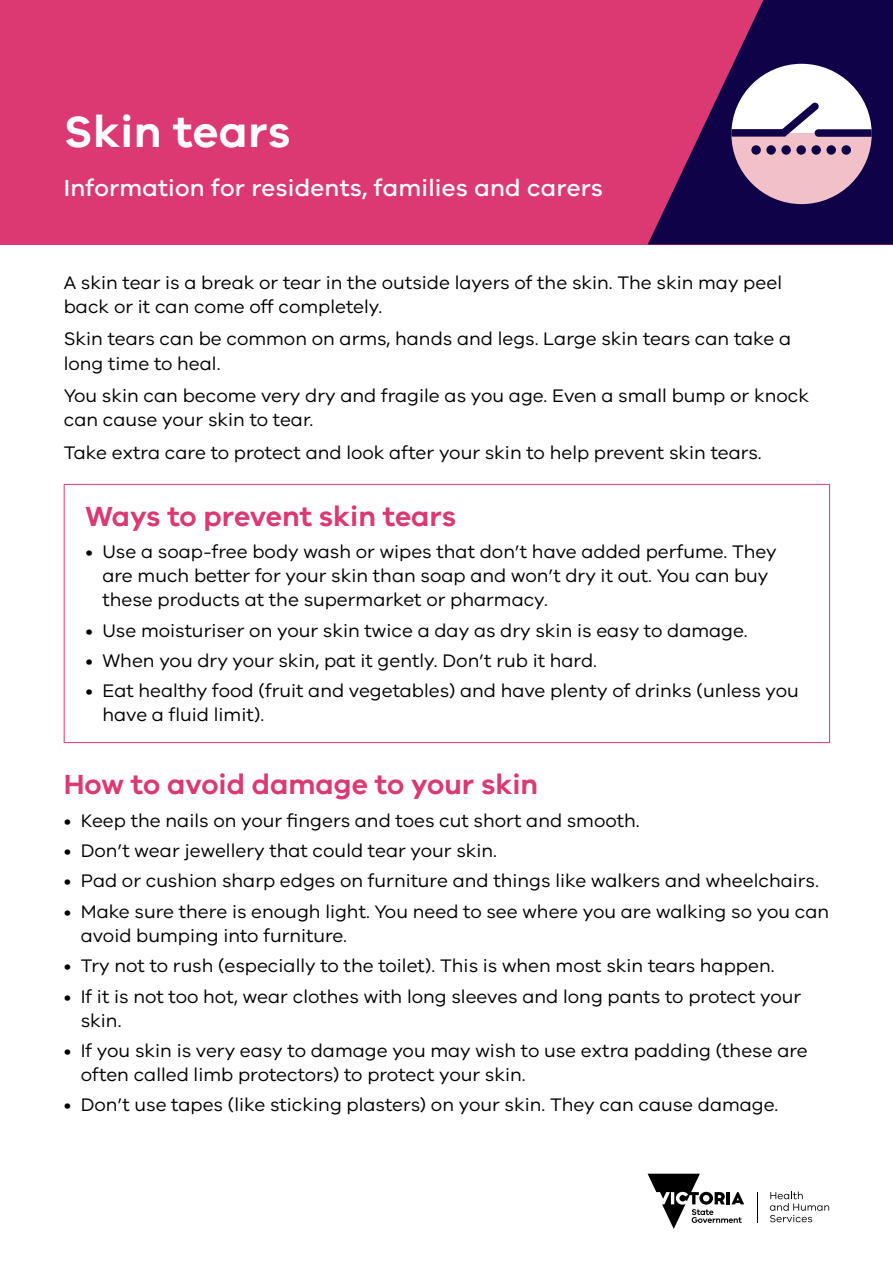
<style>
.page{position:relative;width:893px;height:1263px;background:#fff}
.page>*{position:absolute;margin:0;border:0;box-sizing:border-box;transform-origin:0 0}
.t1{font:600 45px "VIC";letter-spacing:.01em;color:#fff}
.t2{font:600 28.5px "VIC";color:#dc3972}
.t3{font:500 24px "VIC";letter-spacing:.01em;color:#fff}
.t4{font:18.75px/24px "VIC";color:#000}
</style>
<div class="page">
<svg style="left:648px;top:1174px;width:96px;height:55px"></svg>
<hr style="left:757px;top:1192px;width:1px;height:31px;background:#000">
<svg style="left:770px;top:1191px;width:59px;height:31px"></svg>
<div style="left:0;top:0;width:893px;height:244px;background:#dc3972"></div>
<svg style="left:648px;top:0;width:245px;height:244px;fill:#100249"></svg>
<svg style="left:731px;top:64px;width:141px;height:140px;background:#b29cb4"></svg>
<hr style="left:64px;top:485px;width:1px;height:257px;background:#dc3972">
<hr style="left:64px;top:484px;width:766px;height:1px;background:#dc3972">
<hr style="left:829px;top:485px;width:1px;height:257px;background:#dc3972">
<hr style="left:64px;top:742px;width:766px;height:1px;background:#dc3972">
<h1 class="t1" style="left:64px;top:104px;width:228px">Skin tears</h1>
<p class="t3" style="left:64px;top:173px;width:541px">Information for residents, families and carers</p>
<p class="t4" style="left:64px;top:270px;width:720px">A skin tear is a break or tear in the outside layers of the skin. The skin may peel back or it can come off completely.</p>
<p class="t4" style="left:64px;top:327px;width:729px">Skin tears can be common on arms, hands and legs. Large skin tears can take a long time to heal.</p>
<p class="t4" style="left:64px;top:383px;width:747px">You skin can become very dry and fragile as you age. Even a small bump or knock can cause your skin to tear.</p>
<p class="t4" style="left:64px;top:440px;width:699px">Take extra care to protect and look after your skin to help prevent skin tears.</p>
<h2 class="t2" style="left:85px;top:499px;width:372px">Ways to prevent skin tears</h2>
<p class="t4" style="left:102px;top:539px;width:676px;text-indent:-17px">• Use a soap-free body wash or wipes that don’t have added perfume. They are much better for your skin than soap and won’t dry it out. You can buy these products at the supermarket or pharmacy.</p>
<p class="t4" style="left:85px;top:618px;width:664px">• Use moisturiser on your skin twice a day as dry skin is easy to damage.</p>
<p class="t4" style="left:85px;top:648px;width:513px">• When you dry your skin, pat it gently. Don’t rub it hard.</p>
<p class="t4" style="left:102px;top:678px;width:698px;text-indent:-17px">• Eat healthy food (fruit and vegetables) and have plenty of drinks (unless you have a fluid limit).</p>
<h2 class="t2" style="left:64px;top:767px;width:476px">How to avoid damage to your skin</h2>
<p class="t4" style="left:64px;top:808px;width:577px">• Keep the nails on your fingers and toes cut short and smooth.</p>
<p class="t4" style="left:64px;top:838px;width:435px">• Don’t wear jewellery that could tear your skin.</p>
<p class="t4" style="left:64px;top:868px;width:756px">• Pad or cushion sharp edges on furniture and things like walkers and wheelchairs.</p>
<p class="t4" style="left:81px;top:899px;width:750px;text-indent:-17px">• Make sure there is enough light. You need to see where you are walking so you can avoid bumping into furniture.</p>
<p class="t4" style="left:64px;top:953px;width:712px">• Try not to rush (especially to the toilet). This is when most skin tears happen.</p>
<p class="t4" style="left:81px;top:984px;width:722px;text-indent:-17px">• If it is not too hot, wear clothes with long sleeves and long pants to protect your skin.</p>
<p class="t4" style="left:81px;top:1038px;width:729px;text-indent:-17px">• If you skin is very easy to damage you may wish to use extra padding (these are often called limb protectors) to protect your skin.</p>
<p class="t4" style="left:64px;top:1092px;width:716px">• Don’t use tapes (like sticking plasters) on your skin. They can cause damage.</p>
</div>
